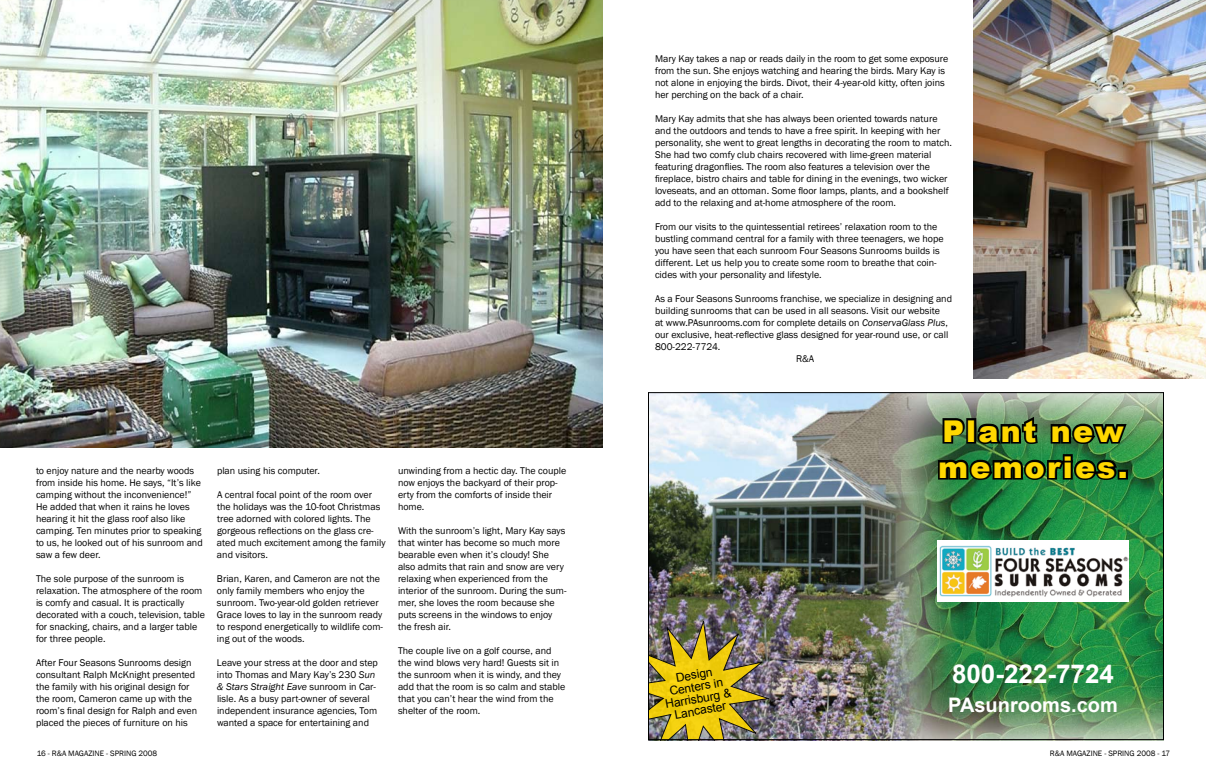
<style>
.page{position:relative;width:1206px;height:774px;background:#fff}
.page>*{position:absolute;margin:0;border:0;box-sizing:border-box;transform-origin:0 0}
.t1{font:900 30px/36px "Arial";letter-spacing:.075em;color:#ffd800}
.t2{font:700 26px "Arial";color:#fff}
.t3{font:700 20px "Arial";color:#fff}
.t4{font:12px/12px "Arial";color:#000;text-align:center}
.t5{font:10px/12px "Franklin Gothic";color:#000}
.t6{font:8px "Franklin Gothic";color:#000}
.s1{font-style:italic}
</style>
<div class="page">
<img style="left:973px;top:0;width:233px;height:379px">
<img style="left:0;top:0;width:603px;height:448px">
<img style="left:650px;top:394px;width:512px;height:344px">
<img style="left:936px;top:414px;width:193px;height:69px">
<div style="left:1118px;top:470px;width:10px;height:10px;border:4px solid #000"></div>
<img style="left:650px;top:620px;width:123px;height:118px">
<img style="left:938px;top:541px;width:191px;height:60px">
<p class="t5" style="left:36px;top:465px;width:168px">to enjoy nature and the nearby woods from inside his home. He says, “It’s like camping without the inconvenience!” He added that when it rains he loves hearing it hit the glass roof also like camping. Ten minutes prior to speaking to us, he looked out of his sunroom and saw a few deer.</p>
<p class="t5" style="left:36px;top:573px;width:170px">The sole purpose of the sunroom is relaxation. The atmosphere of the room is comfy and casual. It is practically decorated with a couch, television, table for snacking, chairs, and a larger table for three people.</p>
<p class="t5" style="left:36px;top:657px;width:163px">After Four Seasons Sunrooms design consultant Ralph McKnight presented the family with his original design for the room, Cameron came up with the room’s final design for Ralph and even placed the pieces of furniture on his</p>
<p class="t5" style="left:217px;top:465px;width:104px">plan using his computer.</p>
<p class="t5" style="left:217px;top:489px;width:170px">A central focal point of the room over the holidays was the 10-foot Christmas tree adorned with colored lights. The gorgeous reflections on the glass cre&shy;ated much excitement among the family and visitors.</p>
<p class="t5" style="left:217px;top:573px;width:168px">Brian, Karen, and Cameron are not the only family members who enjoy the sunroom. Two-year-old golden retriever Grace loves to lay in the sunroom ready to respond energetically to wildlife com&shy;ing out of the woods.</p>
<p class="t5" style="left:217px;top:657px;width:162px">Leave your stress at the door and step into Thomas and Mary Kay’s 230 <span class="s1">Sun &amp; Stars Straight Eave</span> sunroom in Car&shy;lisle. As a busy part-owner of several independent insurance agencies, Tom wanted a space for entertaining and</p>
<p class="t5" style="left:398px;top:465px;width:170px">unwinding from a hectic day. The couple now enjoys the backyard of their prop&shy;erty from the comforts of inside their home.</p>
<p class="t5" style="left:398px;top:525px;width:170px">With the sunroom’s light, Mary Kay says that winter has become so much more bearable even when it’s cloudy! She also admits that rain and snow are very relaxing when experienced from the interior of the sunroom. During the sum&shy;mer, she loves the room because she puts screens in the windows to enjoy the fresh air.</p>
<p class="t5" style="left:398px;top:645px;width:169px">The couple live on a golf course, and the wind blows very hard! Guests sit in the sunroom when it is windy, and they add that the room is so calm and stable that you can’t hear the wind from the shelter of the room.</p>
<p class="t5" style="left:655px;top:53px;width:295px">Mary Kay takes a nap or reads daily in the room to get some exposure from the sun. She enjoys watching and hearing the birds. Mary Kay is not alone in enjoying the birds. Divot, their 4-year-old kitty, often joins her perching on the back of a chair.</p>
<p class="t5" style="left:655px;top:113px;width:299px">Mary Kay admits that she has always been oriented towards nature and the outdoors and tends to have a free spirit. In keeping with her personality, she went to great lengths in decorating the room to match.<br>She had two comfy club chairs recovered with lime-green material featuring dragonflies. The room also features a television over the fireplace, bistro chairs and table for dining in the evenings, two wicker loveseats, and an ottoman. Some floor lamps, plants, and a bookshelf add to the relaxing and at-home atmosphere of the room.</p>
<p class="t5" style="left:655px;top:221px;width:290px">From our visits to the quintessential retirees’ relaxation room to the bustling command central for a family with three teenagers, we hope you have seen that each sunroom Four Seasons Sunrooms builds is different. Let us help you to create some room to breathe that coin&shy;cides with your personality and lifestyle.</p>
<p class="t5" style="left:655px;top:293px;width:299px">As a Four Seasons Sunrooms franchise, we specialize in designing and</p>
<p class="t5" style="left:655px;top:305px;width:286px">building sunrooms that can be used in all seasons. Visit our website</p>
<p class="t5" style="left:655px;top:317px;width:294px">at www.PAsunrooms.com for complete details on <span class="s1">ConservaGlass Plus</span>,</p>
<p class="t5" style="left:655px;top:329px;width:295px">our exclusive, heat-reflective glass designed for year-round use, or call</p>
<p class="t5" style="left:655px;top:341px;width:67px">800-222-7724.</p>
<p class="t5" style="left:796px;top:353px;width:20px">R&amp;A</p>
<p class="t4" style="left:660px;top:675px;width:68px;rotate:-10deg">Design<br>Centers in<br>Harrisburg &amp;<br>Lancaster</p>
<p class="t1" style="left:938px;top:412px;width:191px">Plant new memories.</p>
<p class="t2" style="left:952px;top:657px;width:163px">800-222-7724</p>
<p class="t3" style="left:948px;top:691px;width:171px">PAsunrooms.com</p>
<p class="t6" style="left:37px;top:748px;width:122px">16 - R&amp;A MAGAZINE - SPRING 2008</p>
<p class="t6" style="left:1050px;top:749px;width:122px">R&amp;A MAGAZINE - SPRING 2008 - 17</p>
</div>
